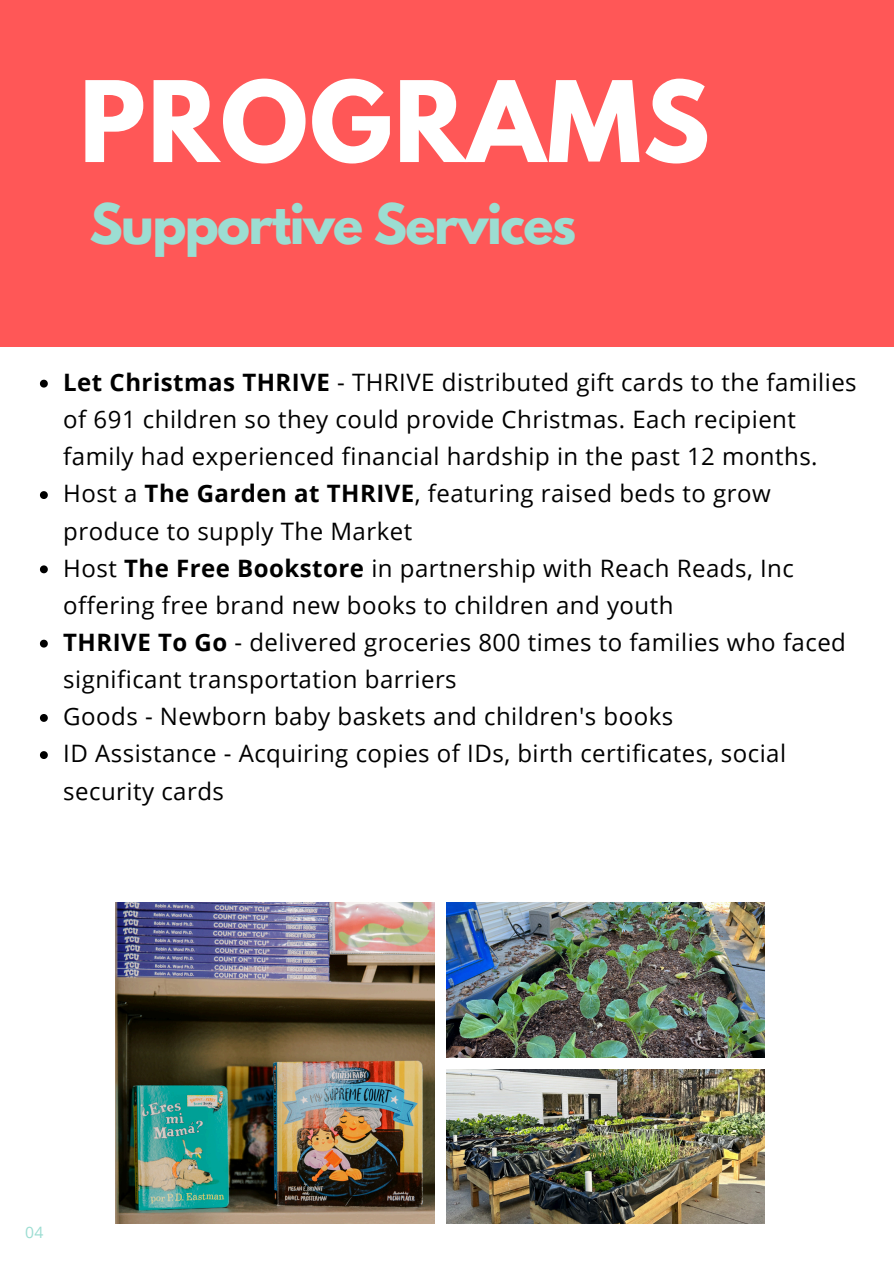
<style>
.page{position:relative;width:894px;height:1264px;background:#fff}
.page>*{position:absolute;margin:0;border:0;box-sizing:border-box;transform-origin:0 0}
.t1{font:700 99.3px "League Spartan";letter-spacing:.02em;color:#fff}
.t2{font:700 49.65px "League Spartan";letter-spacing:-.03em;color:#9cddd2}
.t3{font:24px/37.2px "Open Sans";letter-spacing:.02em;color:#000}
.t4{font:15.75px "Open Sans";color:#9cddd2}
.s1{font-weight:700}
</style>
<div class="page">
<div style="left:0;top:0;width:893px;height:346px;background:#ff5757"></div>
<svg style="left:40px;top:380px;width:8px;height:7px"></svg>
<svg style="left:40px;top:491px;width:8px;height:8px"></svg>
<svg style="left:40px;top:565px;width:8px;height:8px"></svg>
<svg style="left:40px;top:639px;width:8px;height:8px"></svg>
<svg style="left:40px;top:714px;width:8px;height:8px"></svg>
<svg style="left:40px;top:751px;width:8px;height:8px"></svg>
<img style="left:115px;top:902px;width:320px;height:321px">
<img style="left:446px;top:902px;width:318px;height:155px">
<img style="left:446px;top:1069px;width:318px;height:154px">
<h1 class="t1" style="left:79px;top:73px;width:631px">PROGRAMS</h1>
<p class="t2" style="left:89px;top:199px;width:488px">Supportive Services</p>
<h2 class="t3" style="left:63px;top:363px;width:794px"><span class="s1">Let Christmas THRIVE</span> - THRIVE distributed gift cards to the families of 691 children so they could provide Christmas. Each recipient family had experienced financial hardship in the past 12 months.</h2>
<p class="t3" style="left:63px;top:474px;width:708px">Host a <span class="s1">The Garden at THRIVE</span>, featuring raised beds to grow produce to supply The Market</p>
<p class="t3" style="left:63px;top:548px;width:732px">Host <span class="s1">The Free Bookstore</span> in partnership with Reach Reads, Inc offering free brand new books to children and youth</p>
<p class="t3" style="left:63px;top:623px;width:784px"><span class="s1">THRIVE To Go</span> - delivered groceries 800 times to families who faced significant transportation barriers</p>
<p class="t3" style="left:63px;top:697px;width:611px">Goods - Newborn baby baskets and children's books</p>
<p class="t3" style="left:63px;top:734px;width:724px">ID Assistance - Acquiring copies of IDs, birth certificates, social security cards</p>
<p class="t4" style="left:25px;top:1220px;width:20px">04</p>
</div>
